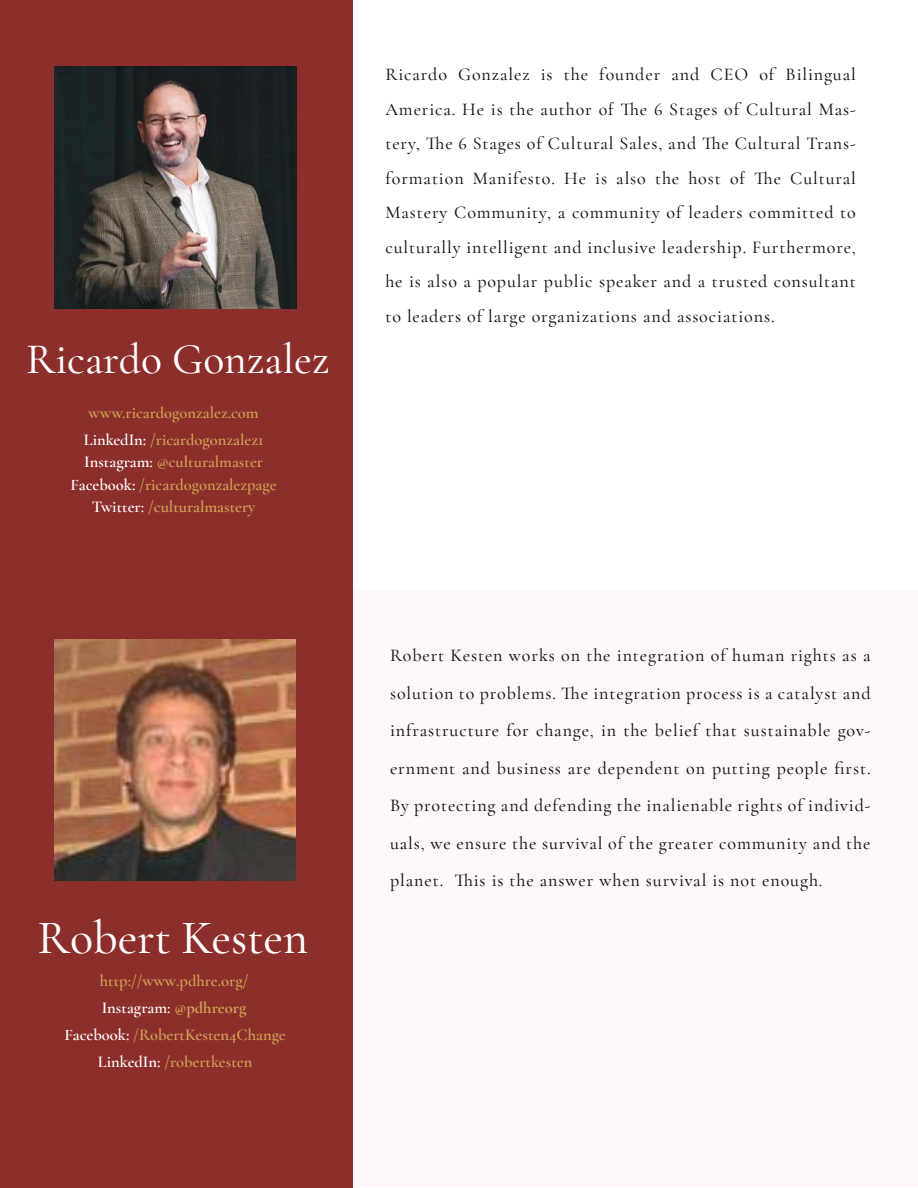
<style>
.page{position:relative;width:918px;height:1188px;background:#fff}
.page>*{position:absolute;margin:0;border:0;box-sizing:border-box;transform-origin:0 0}
.t1{font:500 48px "Cormorant Garamond";color:#fff}
.t2{font:500 43.5px "Cormorant Garamond";color:#fff}
.t3{font:500 18px/34.5px "Cormorant Garamond";letter-spacing:.05em;color:#121314;text-align:justify}
.t4{font:600 16.5px/27px "Cormorant Garamond";color:#cda44f;text-align:center}
.s1{color:#fff}
.s2{font-weight:700}
</style>
<div class="page">
<div style="left:0;top:591px;width:918px;height:596px;background:#fdf7f7"></div>
<div style="left:0;top:0;width:353px;height:1188px;background:#8c2e2c"></div>
<img style="left:54px;top:66px;width:242px;height:242px">
<img style="left:55px;top:640px;width:241px;height:241px">
<h2 class="t2" style="left:26px;top:333px;width:305px">Ricardo Gonzalez</h2>
<p class="t4" style="left:84px;top:399px;width:181px;text-align:left">www.ricardogonzalez.com<br><span class="s1">LinkedIn:</span> /ricardogonzalez1</p>
<p class="t4" style="left:71px;top:451px;width:208px;line-height:22.5px"><span class="s1">Instagram:</span> @culturalmaster<br><span class="s1">Facebook:</span> /ricardogonzalezpage<br><span class="s1">Twitter:</span> /culturalmastery</p>
<h1 class="t1" style="left:38px;top:908px;width:272px">Robert Kesten</h1>
<p class="t4" style="left:65px;top:967px;width:223px">http://www.pdhre.org/<br><span class="s1">Instagram:</span> @<span class="s2">pdhreorg<br></span><span class="s1">Facebook:</span> /RobertKesten4Change<br><span class="s1">LinkedIn:</span> /robertkesten</p>
<p class="t3" style="left:385px;top:57px;width:472px">Ricardo Gonzalez is the founder and CEO of Bilingual America. He is the author of The 6 Stages of Cultural Mas&shy;tery, The 6 Stages of Cultural Sales, and The Cultural Trans&shy;formation Manifesto. He is also the host of The Cultural Mastery Community, a community of leaders committed to culturally intelligent and inclusive leadership. Furthermore, he is also a popular public speaker and a trusted consultant to leaders of large organizations and associations.</p>
<p class="t3" style="left:390px;top:637px;width:482px;line-height:37.5px">Robert Kesten works on the integration of human rights as a solution to problems. The integration process is a catalyst and infrastructure for change, in the belief that sustainable gov&shy;ernment and business are dependent on putting people first.<br>By protecting and defending the inalienable rights of individ&shy;uals, we ensure the survival of the greater community and the planet. This is the answer when survival is not enough.</p>
</div>
